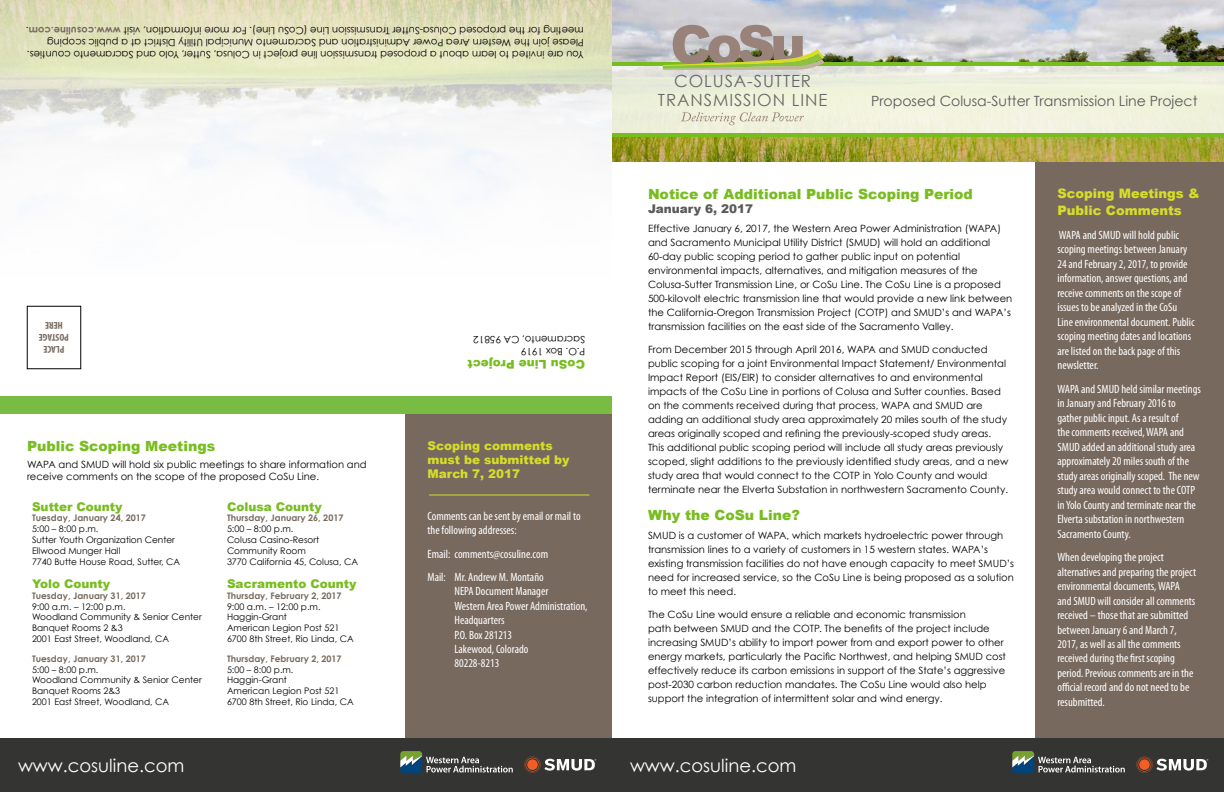
<style>
.page{position:relative;width:1224px;height:792px;background:#fff}
.page>*{position:absolute;margin:0;border:0;box-sizing:border-box;transform-origin:0 0}
.t1{font:18px "Century Gothic";color:#fff}
.t2{font:16.8px/18.4px "Century Gothic";letter-spacing:.055em;color:#696869;text-align:center}
.t3{font:14.1px "Century Gothic";color:#5a5a5c}
.t4{font:900 14px "Arial";color:#78bd1f}
.t5{font:900 13px/16.8px "Arial";color:#d6dd29}
.t6{font:condensed 12px/14.5px "Myriad Pro";color:#fff}
.t7{font:900 12px "Arial";color:#78bd1f}
.t8{font:900 12px/14.4px "Arial";color:#d6dd29}
.t9{font:900 12px "Arial";color:#5a5a5c}
.t10{font:10px/14px "Century Gothic";color:#000}
.t11{font:700 condensed 10px/12px "Myriad Pro";color:#78695f;text-align:center}
.t12{font:9px/10.8px "Century Gothic";color:#000}
.t13{font:700 9px "Century Gothic";color:#78695f}
.s1{font-weight:700;color:#78695f}
</style>
<div class="page">
<div style="left:612px;top:738px;width:612px;height:54px;background:#343433"></div>
<img style="left:612px;top:0;width:612px;height:162px">
<svg style="left:612px;top:66px;width:612px;height:67px;background:#eeefdd"></svg>
<hr style="left:612px;top:62px;width:612px;height:4px;background:#78bd1f">
<hr style="left:612px;top:133px;width:612px;height:4px;background:#78bd1f">
<svg style="left:663px;top:25px;width:161px;height:45px;background:#b0ad93"></svg>
<svg style="left:681px;top:106px;width:123px;height:19px;background:#e7e6d2"></svg>
<div style="left:1035px;top:162px;width:189px;height:576px;background:#78695f"></div>
<img style="left:0;top:0;width:612px;height:218px">
<div style="left:0;top:738px;width:612px;height:54px;background:#343433"></div>
<div style="left:0;top:396px;width:612px;height:18px;background:#79bc43"></div>
<div style="left:405px;top:414px;width:207px;height:324px;background:#78695f"></div>
<hr style="left:429px;top:495px;width:161px;height:1px;background:#d6dd29">
<svg style="left:400px;top:751px;width:113px;height:22px"></svg>
<svg style="left:524px;top:756px;width:72px;height:17px"></svg>
<svg style="left:1012px;top:751px;width:113px;height:22px"></svg>
<svg style="left:1136px;top:756px;width:72px;height:17px"></svg>
<p class="t10" style="left:584px;top:61px;width:559px;line-height:12px;rotate:-180deg">You are invited to learn about a proposed transmission line project in Colusa, Sutter, Yolo and Sacramento counties.<br>Please join the Western Area Power Administration and Sacramento Municipal Utility District at a public scoping meeting for the proposed Colusa-Sutter Transmission Line (CoSu Line). For more information, visit <span class="s1">www.cosuline.com</span>.</p>
<p class="t11" style="left:69px;top:355px;width:31px;rotate:-180deg">PLACE<br>POSTAGE<br>HERE</p>
<h3 class="t4" style="left:27px;top:436px;width:190px">Public Scoping Meetings</h3>
<p class="t10" style="left:27px;top:458px;width:341px;line-height:12px">WAPA and SMUD will hold six public meetings to share information and receive comments on the scope of the proposed CoSu Line.</p>
<p class="t7" style="left:32px;top:498px;width:92px">Sutter County</p>
<p class="t13" style="left:32px;top:512px;width:115px">Tuesday, January 24, 2017</p>
<p class="t12" style="left:32px;top:523px;width:150px">5:00 – 8:00 p.m.<br>Sutter Youth Organization Center<br>Ellwood Munger Hall<br>7740 Butte House Road, Sutter, CA</p>
<p class="t7" style="left:32px;top:575px;width:80px">Yolo County</p>
<p class="t13" style="left:32px;top:590px;width:115px">Tuesday, January 31, 2017</p>
<p class="t12" style="left:32px;top:601px;width:171px">9:00 a.m. – 12:00 p.m.<br>Woodland Community &amp; Senior Center<br>Banquet Rooms 2 &amp;3<br>2001 East Street, Woodland, CA</p>
<p class="t13" style="left:32px;top:653px;width:115px">Tuesday, January 31, 2017</p>
<p class="t12" style="left:32px;top:664px;width:171px">5:00 – 8:00 p.m.<br>Woodland Community &amp; Senior Center<br>Banquet Rooms 2&amp;3<br>2001 East Street, Woodland, CA</p>
<h1 class="t1" style="left:18px;top:754px;width:168px">www.cosuline.com</h1>
<p class="t7" style="left:227px;top:498px;width:96px">Colusa County</p>
<p class="t13" style="left:227px;top:512px;width:118px">Thursday, January 26, 2017</p>
<p class="t12" style="left:227px;top:523px;width:133px">5:00 – 8:00 p.m.<br>Colusa Casino-Resort<br>Community Room<br>3770 California 45, Colusa, CA</p>
<p class="t7" style="left:227px;top:575px;width:131px">Sacramento County</p>
<p class="t13" style="left:227px;top:590px;width:116px">Thursday, February 2, 2017</p>
<p class="t12" style="left:227px;top:601px;width:128px">9:00 a.m. – 12:00 p.m.<br>Haggin-Grant<br>American Legion Post 521<br>6700 8th Street, Rio Linda, CA</p>
<p class="t13" style="left:227px;top:653px;width:116px">Thursday, February 2, 2017</p>
<p class="t12" style="left:227px;top:664px;width:128px">5:00 – 8:00 p.m.<br>Haggin-Grant<br>American Legion Post 521<br>6700 8th Street, Rio Linda, CA</p>
<p class="t10" style="left:585px;top:358px;width:113px;line-height:12px;rotate:-180deg">P.O. Box 1919<br>Sacramento, CA 95812</p>
<p class="t7" style="left:585px;top:373px;width:119px;rotate:-180deg">CoSu Line Project</p>
<p class="t8" style="left:428px;top:438px;width:143px">Scoping comments must be submitted by<br>March 7, 2017</p>
<p class="t6" style="left:428px;top:508px;width:155px">Comments can be sent by email or mail to the following addresses:</p>
<p class="t6" style="left:428px;top:542px;width:122px;line-height:23.4px">Email: comments@cosuline.com<br>Mail: Mr. Andrew M. Montaño</p>
<p class="t6" style="left:454px;top:584px;width:135px">NEPA Document Manager<br>Western Area Power Administration,<br>Headquarters<br>P.O. Box 281213<br>Lakewood, Colorado<br>80228-8213</p>
<h2 class="t2" style="left:658px;top:72px;width:171px">COLUSA-SUTTER<br>TRANSMISSION LINE</h2>
<h3 class="t3" style="left:871px;top:92px;width:328px">Proposed Colusa-Sutter Transmission Line Project</h3>
<h3 class="t4" style="left:648px;top:184px;width:326px">Notice of Additional Public Scoping Period</h3>
<p class="t9" style="left:648px;top:200px;width:107px">January 6, 2017</p>
<p class="t10" style="left:648px;top:221px;width:366px">Effective January 6, 2017, the Western Area Power Administration (WAPA) and Sacramento Municipal Utility District (SMUD) will hold an additional 60-day public scoping period to gather public input on potential environmental impacts, alternatives, and mitigation measures of the Colusa-Sutter Transmission Line, or CoSu Line. The CoSu Line is a proposed 500-kilovolt electric transmission line that would provide a new link between the California-Oregon Transmission Project (COTP) and SMUD’s and WAPA’s transmission facilities on the east side of the Sacramento Valley.</p>
<p class="t10" style="left:648px;top:342px;width:362px">From December 2015 through April 2016, WAPA and SMUD conducted public scoping for a joint Environmental Impact Statement/ Environmental Impact Report (EIS/EIR) to consider alternatives to and environmental impacts of the CoSu Line in portions of Colusa and Sutter counties. Based on the comments received during that process, WAPA and SMUD are adding an additional study area approximately 20 miles south of the study areas originally scoped and refining the previously-scoped study areas.<br>This additional public scoping period will include all study areas previously scoped, slight additions to the previously identified study areas, and a new study area that would connect to the COTP in Yolo County and would terminate near the Elverta Substation in northwestern Sacramento County.</p>
<h3 class="t4" style="left:648px;top:505px;width:154px">Why the CoSu Line?</h3>
<p class="t10" style="left:648px;top:528px;width:368px">SMUD is a customer of WAPA, which markets hydroelectric power through transmission lines to a variety of customers in 15 western states. WAPA’s existing transmission facilities do not have enough capacity to meet SMUD’s need for increased service, so the CoSu Line is being proposed as a solution to meet this need.</p>
<p class="t10" style="left:648px;top:607px;width:360px">The CoSu Line would ensure a reliable and economic transmission<br>path between SMUD and the COTP. The benefits of the project include increasing SMUD’s ability to import power from and export power to other energy markets, particularly the Pacific Northwest, and helping SMUD cost effectively reduce its carbon emissions in support of the State’s aggressive post-2030 carbon reduction mandates. The CoSu Line would also help support the integration of intermittent solar and wind energy.</p>
<h1 class="t1" style="left:630px;top:754px;width:168px">www.cosuline.com</h1>
<h3 class="t5" style="left:1058px;top:185px;width:144px">Scoping Meetings &amp;<br>Public Comments</h3>
<p class="t6" style="left:1058px;top:227px;width:139px">WAPA and SMUD will hold public scoping meetings between January<br>24 and February 2, 2017, to provide information, answer questions, and receive comments on the scope of issues to be analyzed in the CoSu<br>Line environmental document. Public scoping meeting dates and locations are listed on the back page of this newsletter.</p>
<p class="t6" style="left:1058px;top:381px;width:145px">WAPA and SMUD held similar meetings in January and February 2016 to gather public input. As a result of<br>the comments received, WAPA and SMUD added an additional study area approximately 20 miles south of the study areas originally scoped. The new study area would connect to the COTP in Yolo County and terminate near the Elverta substation in northwestern Sacramento County.</p>
<p class="t6" style="left:1058px;top:550px;width:140px">When developing the project alternatives and preparing the project environmental documents, WAPA and SMUD will consider all comments received – those that are submitted between January 6 and March 7,<br>2017, as well as all the comments received during the first scoping period. Previous comments are in the official record and do not need to be resubmitted.</p>
</div>
